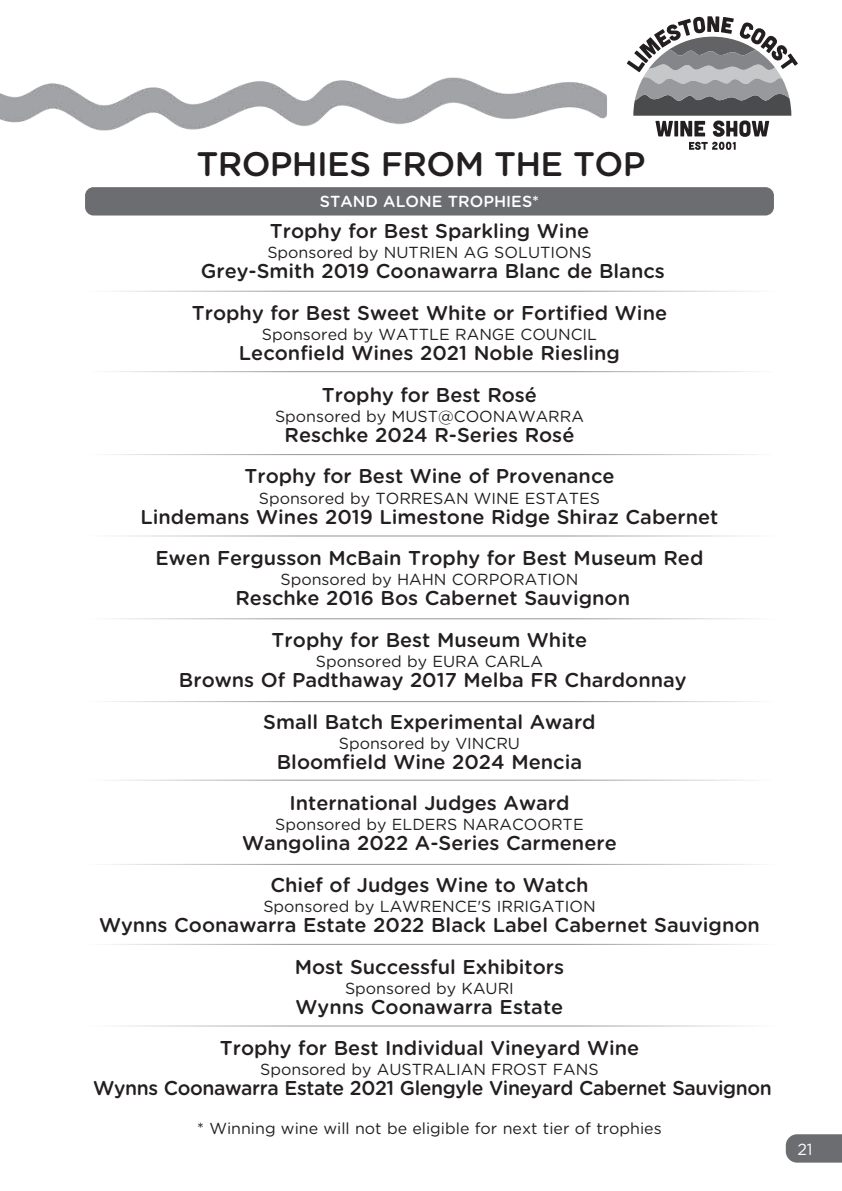
<style>
.page{position:relative;width:842px;height:1191px;background:#fff}
.page>*{position:absolute;margin:0;border:0;box-sizing:border-box;transform-origin:0 0}
.t1{font:500 34px "Gotham Rounded";letter-spacing:-.02em;color:#231f20}
.t2{font:500 20px/41.6px "Gotham Rounded";color:#231f20;text-align:center}
.t3{font:500 20px "Gotham Rounded";letter-spacing:-.02em;color:#231f20}
.t4{font:16px "Gotham Rounded";color:#231f20}
.t5{font:500 16px "Gotham Rounded";color:#fff}
.t6{font:16px "Gotham Rounded";color:#fff}
</style>
<div class="page">
<div style="left:786px;top:1134px;width:56px;height:28px;background:#6c6d70"></div>
<svg style="left:636px;top:16px;width:162px;height:134px"></svg>
<img style="left:0;top:51px;width:636px;height:80px">
<div style="left:85px;top:187px;width:689px;height:28px;background:#6c6d70;border-radius:9px"></div>
<hr style="left:85px;top:371px;width:689px;height:1px;background:#939598">
<hr style="left:85px;top:291px;width:689px;height:1px;background:#939598">
<hr style="left:85px;top:454px;width:689px;height:1px;background:#939598">
<hr style="left:85px;top:535px;width:689px;height:1px;background:#939598">
<hr style="left:85px;top:618px;width:689px;height:1px;background:#939598">
<hr style="left:85px;top:701px;width:689px;height:1px;background:#939598">
<hr style="left:85px;top:779px;width:689px;height:1px;background:#939598">
<hr style="left:85px;top:864px;width:689px;height:1px;background:#939598">
<hr style="left:85px;top:944px;width:689px;height:1px;background:#939598">
<hr style="left:85px;top:1025px;width:689px;height:1px;background:#939598">
<h1 class="t1" style="left:196px;top:140px;width:451px">TROPHIES FROM THE TOP</h1>
<p class="t5" style="left:320px;top:190px;width:221px">STAND ALONE TROPHIES*</p>
<p class="t2" style="left:270px;top:210px;width:321px">Trophy for Best Sparkling Wine</p>
<p class="t4" style="left:267px;top:242px;width:326px">Sponsored by NUTRIEN AG SOLUTIONS</p>
<p class="t2" style="left:192px;top:250px;width:477px">Grey-Smith 2019 Coonawarra Blanc de Blancs<br>Trophy for Best Sweet White or Fortified Wine</p>
<p class="t4" style="left:262px;top:323px;width:337px">Sponsored by WATTLE RANGE COUNCIL</p>
<p class="t2" style="left:239px;top:331px;width:383px">Leconfield Wines 2021 Noble Riesling<br>Trophy for Best Rosé</p>
<p class="t4" style="left:275px;top:405px;width:310px">Sponsored by MUST@COONAWARRA</p>
<p class="t2" style="left:244px;top:413px;width:372px">Reschke 2024 R-Series Rosé<br>Trophy for Best Wine of Provenance</p>
<p class="t4" style="left:259px;top:487px;width:343px">Sponsored by TORRESAN WINE ESTATES</p>
<p class="t2" style="left:140px;top:495px;width:579px">Lindemans Wines 2019 Limestone Ridge Shiraz Cabernet<br>Ewen Fergusson McBain Trophy for Best Museum Red</p>
<p class="t4" style="left:280px;top:568px;width:299px">Sponsored by HAHN CORPORATION</p>
<p class="t2" style="left:235px;top:576px;width:396px">Reschke 2016 Bos Cabernet Sauvignon<br>Trophy for Best Museum White</p>
<p class="t4" style="left:316px;top:650px;width:229px">Sponsored by EURA CARLA</p>
<p class="t2" style="left:179px;top:658px;width:509px">Browns Of Padthaway 2017 Melba FR Chardonnay<br>Small Batch Experimental Award</p>
<p class="t4" style="left:339px;top:732px;width:183px">Sponsored by VINCRU</p>
<p class="t2" style="left:277px;top:740px;width:307px">Bloomfield Wine 2024 Mencia<br>International Judges Award</p>
<p class="t4" style="left:275px;top:813px;width:310px">Sponsored by ELDERS NARACOORTE</p>
<p class="t2" style="left:242px;top:821px;width:376px">Wangolina 2022 A-Series Carmenere<br>Chief of Judges Wine to Watch</p>
<p class="t4" style="left:263px;top:895px;width:334px">Sponsored by LAWRENCE'S IRRIGATION</p>
<p class="t2" style="left:99px;top:903px;width:662px">Wynns Coonawarra Estate 2022 Black Label Cabernet Sauvignon<br>Most Successful Exhibitors</p>
<p class="t4" style="left:345px;top:977px;width:170px">Sponsored by KAURI</p>
<p class="t2" style="left:220px;top:985px;width:421px">Wynns Coonawarra Estate<br>Trophy for Best Individual Vineyard Wine</p>
<p class="t4" style="left:260px;top:1058px;width:340px">Sponsored by AUSTRALIAN FROST FANS</p>
<p class="t3" style="left:93px;top:1074px;width:680px">Wynns Coonawarra Estate 2021 Glengyle Vineyard Cabernet Sauvignon</p>
<p class="t4" style="left:197px;top:1117px;width:466px">* Winning wine will not be eligible for next tier of trophies</p>
<p class="t6" style="left:797px;top:1138px;width:17px">21</p>
</div>
